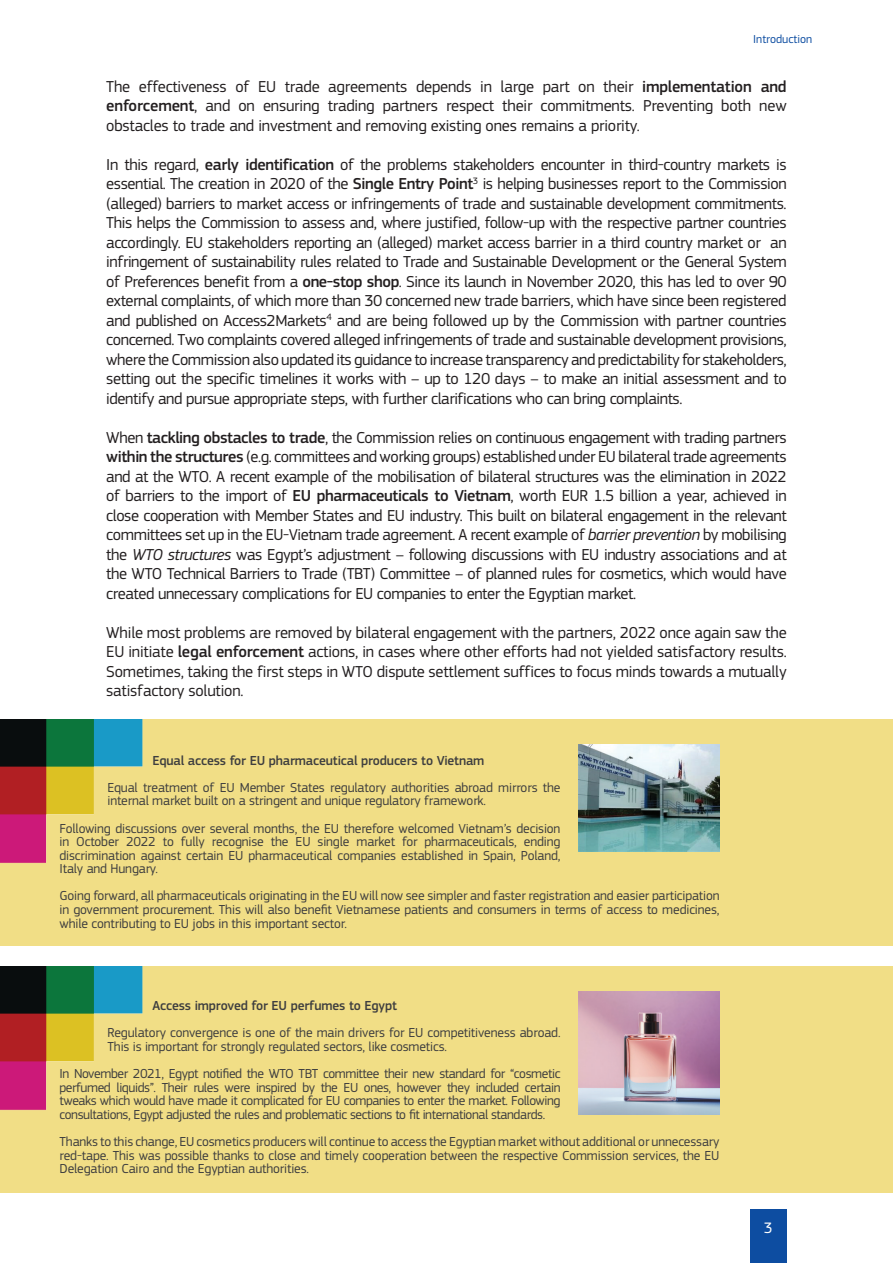
<style>
.page{position:relative;width:893px;height:1263px;background:#fff}
.page>*{position:absolute;margin:0;border:0;box-sizing:border-box;transform-origin:0 0}
.body{font:16.5px/19.5px "EC Square Sans Pro";letter-spacing:-.025em;color:#231f20;text-align:justify}
.t1{font:15.75px "EC Square Sans Pro";color:#fff}
.Paragraph_Style_1{font:13.65px/13.5px "EC Square Sans Pro";letter-spacing:-.01em;color:#3e3e3f;text-align:justify}
.Paragraph_Style_1-2{font:500 13.65px "EC Square Sans Pro";letter-spacing:-.01em;color:#3e3e3f}
.t2{font:12px "EC Square Sans Pro";color:#0d4da1}
.s1{font-weight:500}
.s2{font-style:italic}
</style>
<div class="page">
<div style="left:750px;top:1209px;width:37px;height:54px;background:#0d4da1"></div>
<div style="left:0;top:720px;width:893px;height:226px;background:#f1de86"></div>
<img style="left:0;top:720px;width:143px;height:143px">
<img style="left:579px;top:744px;width:140px;height:107px">
<div style="left:0;top:966px;width:893px;height:227px;background:#f1de86"></div>
<img style="left:0;top:966px;width:143px;height:144px">
<img style="left:579px;top:991px;width:140px;height:123px">
<hr style="left:0;top:72px;width:1px;height:266px;background:#e8c938">
<hr style="left:0;top:359px;width:1px;height:241px;background:#e8c938">
<p class="t2" style="left:753px;top:32px;width:60px">Introduction</p>
<p class="body" style="left:106px;top:77px;width:682px">The effectiveness of EU trade agreements depends in large part on their <span class="s1">implementation and enforcement</span>, and on ensuring trading partners respect their commitments. Preventing both new obstacles to trade and investment and removing existing ones remains a priority.</p>
<p class="body" style="left:106px;top:155px;width:682px">In this regard, <span class="s1">early identification</span> of the problems stakeholders encounter in third-country markets is essential. The creation in 2020 of the <span class="s1">Single Entry Point</span><sup>3</sup> is helping businesses report to the Commission (alleged) barriers to market access or infringements of trade and sustainable development commitments.<br>This helps the Commission to assess and, where justified, follow-up with the respective partner countries accordingly. EU stakeholders reporting an (alleged) market access barrier in a third country market or an infringement of sustainability rules related to Trade and Sustainable Development or the General System of Preferences benefit from a <span class="s1">one-stop shop</span>. Since its launch in November 2020, this has led to over 90 external complaints, of which more than 30 concerned new trade barriers, which have since been registered and published on Access2Markets<sup>4</sup> and are being followed up by the Commission with partner countries concerned. Two complaints covered alleged infringements of trade and sustainable development provisions, where the Commission also updated its guidance to increase transparency and predictability for stakeholders, setting out the specific timelines it works with – up to 120 days – to make an initial assessment and to identify and pursue appropriate steps, with further clarifications who can bring complaints.</p>
<p class="body" style="left:106px;top:428px;width:682px">When <span class="s1">tackling obstacles to trade</span>, the Commission relies on continuous engagement with trading partners <span class="s1">within the structures</span> (e.g. committees and working groups) established under EU bilateral trade agreements and at the WTO. A recent example of the mobilisation of bilateral structures was the elimination in 2022 of barriers to the import of <span class="s1">EU pharmaceuticals to Vietnam</span>, worth EUR 1.5 billion a year, achieved in close cooperation with Member States and EU industry. This built on bilateral engagement in the relevant committees set up in the EU-Vietnam trade agreement. A recent example of <span class="s2">barrier prevention</span> by mobilising the <span class="s2">WTO structures</span> was Egypt’s adjustment – following discussions with EU industry associations and at the WTO Technical Barriers to Trade (TBT) Committee – of planned rules for cosmetics, which would have created unnecessary complications for EU companies to enter the Egyptian market.</p>
<p class="body" style="left:106px;top:623px;width:682px">While most problems are removed by bilateral engagement with the partners, 2022 once again saw the EU initiate <span class="s1">legal enforcement</span> actions, in cases where other efforts had not yielded satisfactory results.<br>Sometimes, taking the first steps in WTO dispute settlement suffices to focus minds towards a mutually satisfactory solution.</p>
<p class="Paragraph_Style_1-2" style="left:152px;top:752px;width:334px">Equal access for EU pharmaceutical producers to Vietnam</p>
<p class="Paragraph_Style_1" style="left:107px;top:781px;width:454px">Equal treatment of EU Member States regulatory authorities abroad mirrors the internal market built on a stringent and unique regulatory framework.</p>
<p class="Paragraph_Style_1" style="left:59px;top:821px;width:503px">Following discussions over several months, the EU therefore welcomed Vietnam’s decision in October 2022 to fully recognise the EU single market for pharmaceuticals, ending discrimination against certain EU pharmaceutical companies established in Spain, Poland, Italy and Hungary.</p>
<p class="Paragraph_Style_1" style="left:59px;top:889px;width:662px">Going forward, all pharmaceuticals originating in the EU will now see simpler and faster registration and easier participation in government procurement. This will also benefit Vietnamese patients and consumers in terms of access to medicines, while contributing to EU jobs in this important sector.</p>
<p class="Paragraph_Style_1-2" style="left:152px;top:998px;width:246px">Access improved for EU perfumes to Egypt</p>
<p class="Paragraph_Style_1" style="left:107px;top:1026px;width:455px">Regulatory convergence is one of the main drivers for EU competitiveness abroad.<br>This is important for strongly regulated sectors, like cosmetics.</p>
<p class="Paragraph_Style_1" style="left:59px;top:1067px;width:503px">In November 2021, Egypt notified the WTO TBT committee their new standard for “cosmetic perfumed liquids”. Their rules were inspired by the EU ones, however they included certain tweaks which would have made it complicated for EU companies to enter the market. Following consultations, Egypt adjusted the rules and problematic sections to fit international standards.</p>
<p class="Paragraph_Style_1" style="left:59px;top:1135px;width:662px">Thanks to this change, EU cosmetics producers will continue to access the Egyptian market without additional or unnecessary red-tape. This was possible thanks to close and timely cooperation between the respective Commission services, the EU Delegation Cairo and the Egyptian authorities.</p>
<p class="t1" style="left:764px;top:1219px;width:10px">3</p>
</div>
